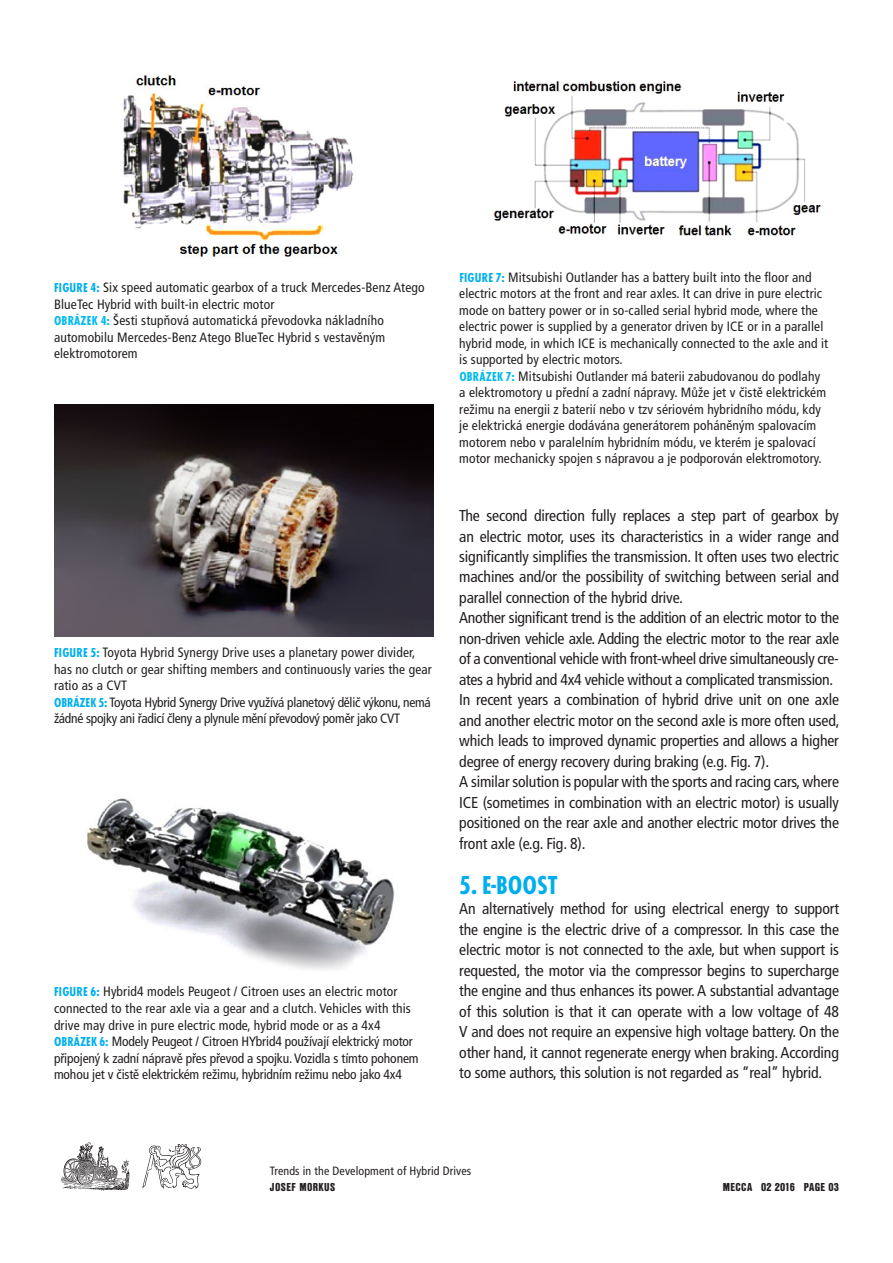
<style>
.page{position:relative;width:893px;height:1263px;background:#fff}
.page>*{position:absolute;margin:0;border:0;box-sizing:border-box;transform-origin:0 0}
._2-a-titulek{font:700 condensed 27px "Futura TOT";letter-spacing:.005em;color:#00aeef}
._3-TEXT{font:condensed 15.75px/20.5px "Frutiger CE";letter-spacing:-.01em;color:#231f20;text-align:justify}
._4b-popiska{font:condensed 13.5px/16.5px "Frutiger CE";letter-spacing:.01em;color:#231f20}
._4b-popiska-2{font:condensed 13.5px/16.5px "Frutiger CE";letter-spacing:-.01em;color:#231f20}
._4b-popiska-3{font:condensed 13.5px/16.5px "Frutiger CE";letter-spacing:-.02em;color:#231f20}
.ZAPATI-Clanek{font:condensed 12px "Frutiger CE";letter-spacing:.01em;color:#231f20}
.ZAPATI-Autor{font:12px "Nimbus Sans DOT Blac Cond";letter-spacing:.025em;color:#231f20}
.s1{font-family:"Futura TOT";font-weight:700;color:#00aeef}
.s2{font-family:"Futura TOT";font-weight:700;color:#00baf1}
</style>
<div class="page">
<img style="left:60px;top:1142px;width:70px;height:49px">
<svg style="left:142px;top:1144px;width:59px;height:45px"></svg>
<img style="left:123px;top:75px;width:231px;height:182px">
<img style="left:86px;top:798px;width:308px;height:172px">
<img style="left:493px;top:81px;width:329px;height:155px">
<img style="left:54px;top:404px;width:380px;height:233px">
<p class="_4b-popiska" style="left:54px;top:280px;width:372px"><span class="s1">FIGURE 4:</span> Six speed automatic gearbox of a truck Mercedes-Benz Atego<br>BlueTec Hybrid with built-in electric motor</p>
<p class="_4b-popiska" style="left:54px;top:313px;width:333px;text-align:justify"><span class="s2">OBRÁZEK 4:</span> Šesti stupňová automatická převodovka nákladního automobilu Mercedes-Benz Atego BlueTec Hybrid s vestavěným elektromotorem</p>
<p class="_4b-popiska" style="left:54px;top:645px;width:379px"><span class="s1">FIGURE 5:</span> Toyota Hybrid Synergy Drive uses a planetary power divider, has no clutch or gear shifting members and continuously varies the gear ratio as a CVT</p>
<p class="_4b-popiska-3" style="left:54px;top:694px;width:378px"><span class="s1">OBRÁZEK 5:</span> Toyota Hybrid Synergy Drive využívá planetový dělič výkonu, nemá žádné spojky ani řadicí členy a plynule mění převodový poměr jako CVT</p>
<p class="_4b-popiska" style="left:54px;top:984px;width:358px"><span class="s1">FIGURE 6:</span> Hybrid4 models Peugeot / Citroen uses an electric motor connected to the rear axle via a gear and a clutch. Vehicles with this drive may drive in pure electric mode, hybrid mode or as a 4x4</p>
<p class="_4b-popiska-2" style="left:54px;top:1033px;width:366px"><span class="s1">OBRÁZEK 6:</span> Modely Peugeot / Citroen HYbrid4 používají elektrický motor připojený k zadní nápravě přes převod a spojku. Vozidla s tímto pohonem mohou jet v čistě elektrickém režimu, hybridním režimu nebo jako 4x4</p>
<p class="_4b-popiska" style="left:459px;top:269px;width:370px"><span class="s1">FIGURE 7:</span> Mitsubishi Outlander has a battery built into the floor and electric motors at the front and rear axles. It can drive in pure electric mode on battery power or in so-called serial hybrid mode, where the electric power is supplied by a generator driven by ICE or in a parallel hybrid mode, in which ICE is mechanically connected to the axle and it is supported by electric motors.</p>
<p class="_4b-popiska" style="left:459px;top:368px;width:368px"><span class="s2">OBRÁZEK 7:</span> Mitsubishi Outlander má baterii zabudovanou do podlahy a elektromotory u přední a zadní nápravy. Může jet v čistě elektrickém režimu na energii z baterií nebo v tzv sériovém hybridního módu, kdy je elektrická energie dodávána generátorem poháněným spalovacím motorem nebo v paralelním hybridním módu, ve kterém je spalovací motor mechanicky spojen s nápravou a je podporován elektromotory.</p>
<p class="_3-TEXT" style="left:459px;top:505px;width:381px">The second direction fully replaces a step part of gearbox by an electric motor, uses its characteristics in a wider range and significantly simplifies the transmission. It often uses two electric machines and/or the possibility of switching between serial and parallel connection of the hybrid drive.</p>
<p class="_3-TEXT" style="left:459px;top:608px;width:381px">Another significant trend is the addition of an electric motor to the non-driven vehicle axle. Adding the electric motor to the rear axle of a conventional vehicle with front-wheel drive simultaneously cre&shy;ates a hybrid and 4x4 vehicle without a complicated transmission.</p>
<p class="_3-TEXT" style="left:459px;top:690px;width:382px">In recent years a combination of hybrid drive unit on one axle and another electric motor on the second axle is more often used, which leads to improved dynamic properties and allows a higher degree of energy recovery during braking (e.g. Fig. 7).</p>
<p class="_3-TEXT" style="left:459px;top:772px;width:381px">A similar solution is popular with the sports and racing cars, where ICE (sometimes in combination with an electric motor) is usually positioned on the rear axle and another electric motor drives the front axle (e.g. Fig. 8).</p>
<p class="_2-a-titulek" style="left:459px;top:869px;width:99px">5. E-BOOST</p>
<p class="_3-TEXT" style="left:459px;top:899px;width:381px">An alternatively method for using electrical energy to support the engine is the electric drive of a compressor. In this case the electric motor is not connected to the axle, but when support is requested, the motor via the compressor begins to supercharge the engine and thus enhances its power. A substantial advantage of this solution is that it can operate with a low voltage of 48<br>V and does not require an expensive high voltage battery. On the other hand, it cannot regenerate energy when braking. According to some authors, this solution is not regarded as “real” hybrid.</p>
<p class="ZAPATI-Clanek" style="left:270px;top:1164px;width:203px">Trends in the Development of Hybrid Drives</p>
<p class="ZAPATI-Autor" style="left:270px;top:1180px;width:44px">JOSEF MORKUS</p>
<p class="ZAPATI-Autor" style="left:723px;top:1180px;width:118px">MECCA 02 2016 PAGE 03</p>
</div>
